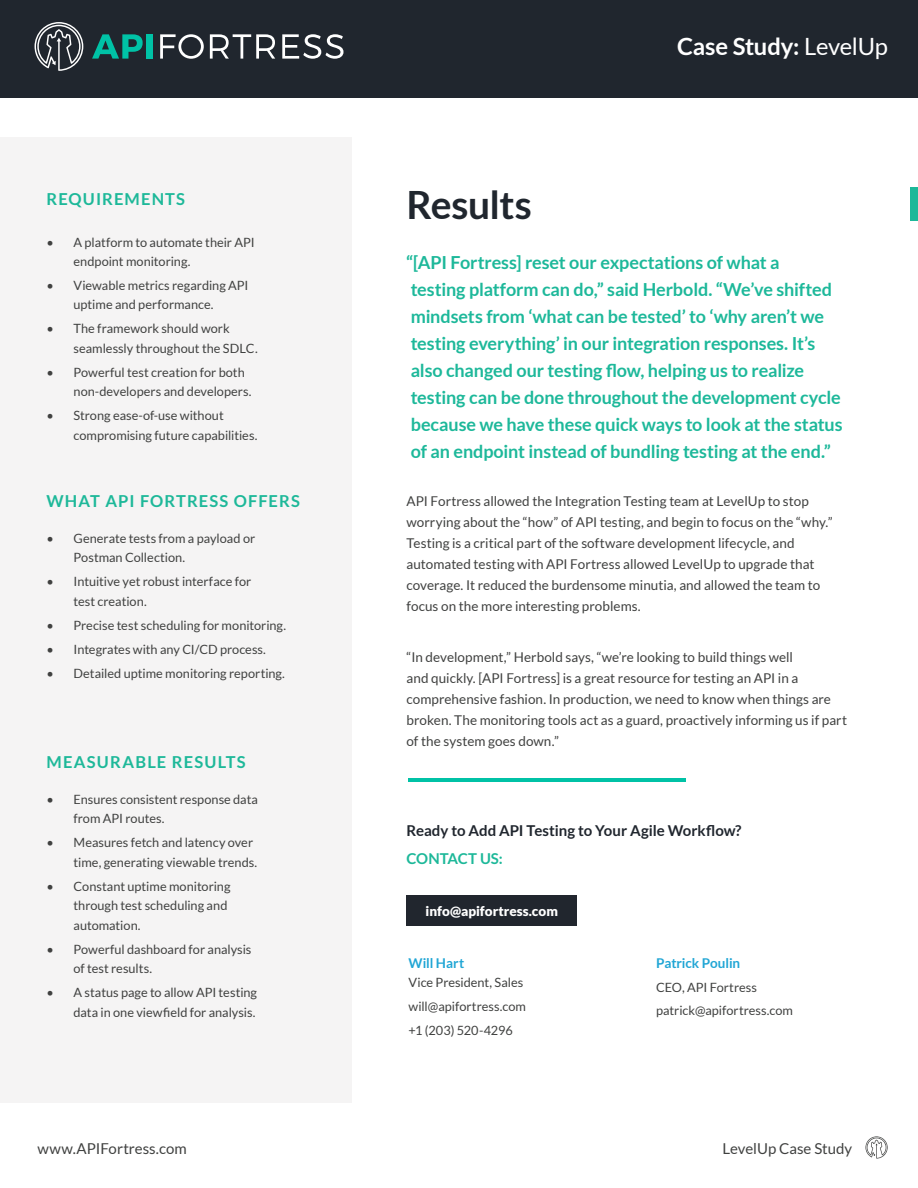
<style>
.page{position:relative;width:918px;height:1188px;background:#fff}
.page>*{position:absolute;margin:0;border:0;box-sizing:border-box;transform-origin:0 0}
.t1{font:700 39px "Lato";letter-spacing:-.015em;color:#20262e}
.t2{font:700 23.85px "Lato";letter-spacing:-.005em;color:#fff}
.t3{font:700 18px/27px "Lato";letter-spacing:-.01em;color:#1db89a}
.t4{font:700 16.5px "Lato";letter-spacing:.07em;color:#1db899}
.t5{font:700 15px "Lato";letter-spacing:-.005em;color:#20262e}
.t6{font:15px "Lato";color:#404140}
.t7{font:700 15px "Lato";color:#1db899}
.t8{font:13.5px/21px "Lato";color:#404140}
.t9{font:700 13.5px "Lato";letter-spacing:-.005em;color:#21a6d5}
.t10{font:900 13.5px "Lato";color:#fff}
.t11{font:12.75px/19.5px "Lato";color:#404140}
.s1{font-weight:400}
</style>
<div class="page">
<div style="left:0;top:137px;width:352px;height:965px;background:#f5f4f4"></div>
<div style="left:0;top:0;width:918px;height:97px;background:#20262e"></div>
<svg style="left:92px;top:34px;width:51px;height:25px"></svg>
<div style="left:147px;top:34px;width:6px;height:25px;background:#00c2a6"></div>
<svg style="left:160px;top:34px;width:44px;height:25px"></svg>
<svg style="left:210px;top:34px;width:65px;height:25px"></svg>
<svg style="left:282px;top:34px;width:62px;height:25px"></svg>
<svg style="left:35px;top:22px;width:48px;height:49px"></svg>
<div style="left:406px;top:896px;width:171px;height:30px;background:#21262e"></div>
<hr style="left:409px;top:778px;width:277px;height:4px;background:#00c2a6">
<div style="left:911px;top:188px;width:7px;height:33px;background:#1db899"></div>
<svg style="left:866px;top:1136px;width:22px;height:23px"></svg>
<p class="t4" style="left:46px;top:190px;width:140px">REQUIREMENTS</p>
<p class="t11" style="left:74px;top:232px;width:183px;text-indent:-27px">• A platform to automate their API endpoint monitoring.</p>
<p class="t11" style="left:74px;top:276px;width:176px;text-indent:-27px">• Viewable metrics regarding API uptime and performance.</p>
<p class="t11" style="left:74px;top:319px;width:186px;text-indent:-27px">• The framework should work seamlessly throughout the SDLC.</p>
<p class="t11" style="left:74px;top:363px;width:180px;text-indent:-27px">• Powerful test creation for both non-developers and developers.</p>
<p class="t11" style="left:74px;top:406px;width:185px;text-indent:-27px">• Strong ease-of-use without compromising future capabilities.</p>
<p class="t4" style="left:46px;top:491px;width:255px">WHAT API FORTRESS OFFERS</p>
<p class="t11" style="left:74px;top:529px;width:183px;text-indent:-27px">• Generate tests from a payload or<br>Postman Collection.</p>
<p class="t11" style="left:74px;top:572px;width:179px;text-indent:-27px">• Intuitive yet robust interface for test creation.</p>
<p class="t11" style="left:46px;top:615px;width:241px">• Precise test scheduling for monitoring.</p>
<p class="t11" style="left:46px;top:639px;width:221px">• Integrates with any CI/CD process.</p>
<p class="t11" style="left:46px;top:663px;width:240px">• Detailed uptime monitoring reporting.</p>
<p class="t4" style="left:46px;top:752px;width:201px">MEASURABLE RESULTS</p>
<p class="t11" style="left:74px;top:789px;width:186px;text-indent:-27px">• Ensures consistent response data from API routes.</p>
<p class="t11" style="left:74px;top:833px;width:185px;text-indent:-27px">• Measures fetch and latency over time, generating viewable trends.</p>
<p class="t11" style="left:74px;top:876px;width:159px;text-indent:-27px">• Constant uptime monitoring through test scheduling and automation.</p>
<p class="t11" style="left:74px;top:939px;width:179px;text-indent:-27px">• Powerful dashboard for analysis of test results.</p>
<p class="t11" style="left:46px;top:983px;width:212px;text-align:right">• A status page to allow API testing data in one viewfield for analysis.</p>
<h1 class="t1" style="left:406px;top:182px;width:127px">Results</h1>
<h2 class="t2" style="left:677px;top:32px;width:212px">Case Study: <span class="s1">LevelUp</span></h2>
<p class="t3" style="left:406px;top:249px;width:438px">“[API Fortress] reset our expectations of what a<br>testing platform can do,” said Herbold. “We’ve shifted mindsets from ‘what can be tested’ to ‘why aren’t we testing everything’ in our integration responses. It’s also changed our testing flow, helping us to realize testing can be done throughout the development cycle because we have these quick ways to look at the status of an endpoint instead of bundling testing at the end.”</p>
<p class="t8" style="left:406px;top:490px;width:428px">API Fortress allowed the Integration Testing team at LevelUp to stop worrying about the “how” of API testing, and begin to focus on the “why.” Testing is a critical part of the software development lifecycle, and automated testing with API Fortress allowed LevelUp to upgrade that coverage. It reduced the burdensome minutia, and allowed the team to focus on the more interesting problems.</p>
<p class="t8" style="left:406px;top:646px;width:442px">“In development,” Herbold says, “we’re looking to build things well<br>and quickly. [API Fortress] is a great resource for testing an API in a comprehensive fashion. In production, we need to know when things are broken. The monitoring tools act as a guard, proactively informing us if part of the system goes down.”</p>
<p class="t5" style="left:406px;top:822px;width:336px">Ready to Add API Testing to Your Agile Workflow?</p>
<p class="t7" style="left:406px;top:850px;width:98px">CONTACT US:</p>
<p class="t10" style="left:426px;top:904px;width:134px">info@apifortress.com</p>
<p class="t9" style="left:409px;top:955px;width:57px">Will Hart</p>
<p class="t11" style="left:409px;top:970px;width:119px;line-height:24px">Vice President, Sales will@apifortress.com +1 (203) 520-4296</p>
<p class="t9" style="left:656px;top:955px;width:86px">Patrick Poulin</p>
<p class="t11" style="left:656px;top:975px;width:138px;line-height:24px">CEO, API Fortress patrick@apifortress.com</p>
<p class="t6" style="left:38px;top:1140px;width:151px">www.APIFortress.com</p>
<p class="t6" style="left:722px;top:1140px;width:131px">LevelUp Case Study</p>
</div>
